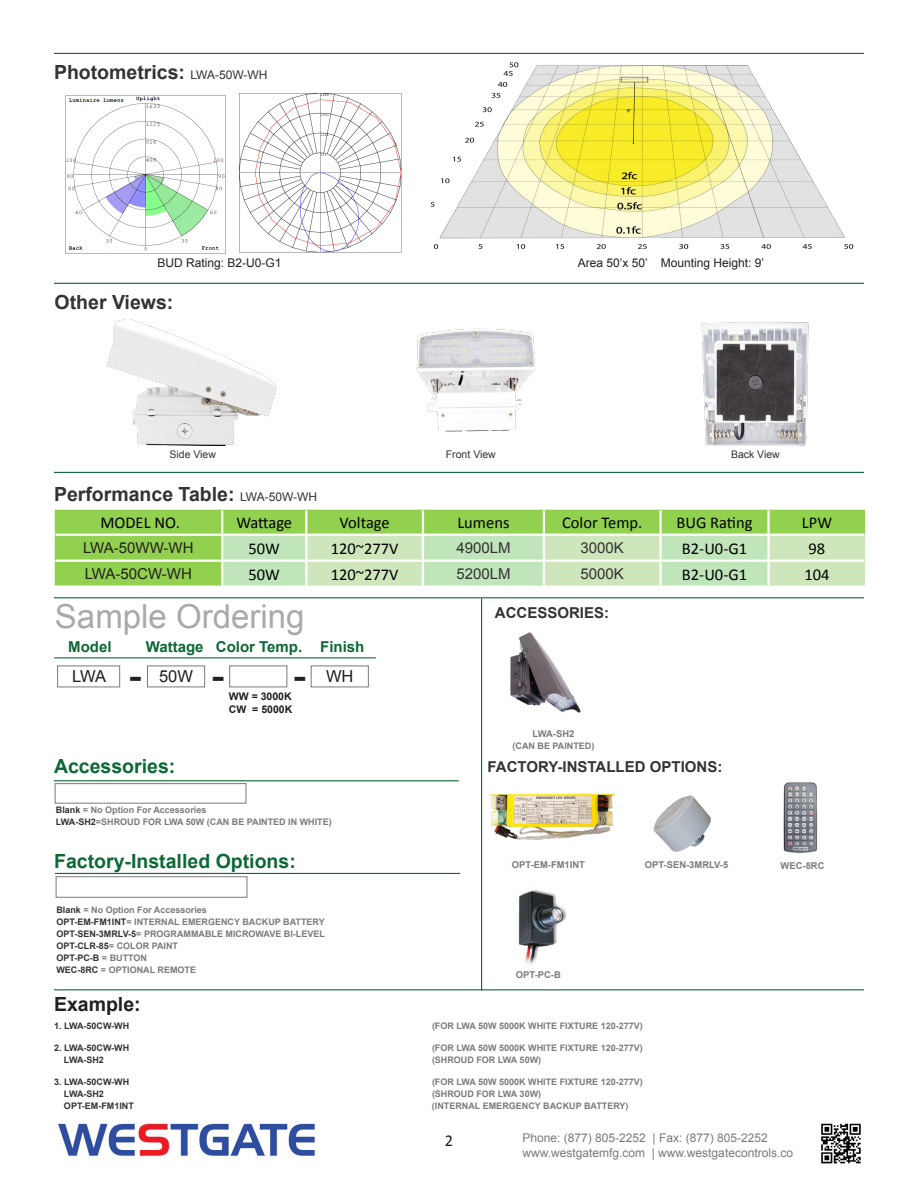
<style>
.page{position:relative;width:918px;height:1188px;background:#fff}
.page>*{position:absolute;margin:0;border:0;box-sizing:border-box;transform-origin:0 0}
.t1{font:33px "Arial";color:#a8a9ad}
.t2{font:700 28.5px "Verdana";color:#231f20}
.t3{font:700 19.5px "Arial";color:#333}
.t4{font:700 19.5px "Arial";color:#0d6736}
.t5{font:700 19.5px "Arial";color:#231f20}
.t6{font:16.5px "Calibri";color:#000}
.t7{font:16.5px "Arial";color:#231f20}
.t8{font:16.5px "Calibri";color:#231f20}
.t9{font:700 15px "Arial";color:#333}
.t10{font:700 15px "Arial";color:#0d6736}
.t11{font:15px "Arial";color:#231f20}
.t12{font:15px "Arial";color:#323332}
.t13{font:12px "Arial";color:#787a7d}
.t14{font:12px "Arial";color:#231f20}
.t15{font:10.5px "Arial";color:#333}
.t16{font:700 10.5px "Arial";color:#231f20}
.CONTENT_TEXT10{font:700 9.45px "Arial";color:#7a7b7e}
.t17{font:700 9px "Arial";color:#7a7b7e}
.t18{font:700 9px "Arial";color:#7b7b7e}
.t19{font:700 9px "Arial";color:#323332}
.t20{font:700 9px "Arial";color:#333}
.s1{font-weight:400;font-size:12px}
.s2{color:#323332}
.s3{color:#7a7b7e}
</style>
<div class="page">
<hr style="left:54px;top:472px;width:810px;height:1px;background:#0d6736">
<hr style="left:54px;top:53px;width:810px;height:1px;background:#0d6736">
<hr style="left:54px;top:283px;width:810px;height:1px;background:#0d6736">
<div style="left:55px;top:510px;width:810px;height:76px;background:#92d050"></div>
<svg style="left:223px;top:535px;width:642px;height:51px;background:#c8e5bc"></svg>
<hr style="left:221px;top:510px;width:2px;height:24px;background:#fff">
<hr style="left:305px;top:510px;width:2px;height:24px;background:#fff">
<hr style="left:422px;top:510px;width:2px;height:24px;background:#fff">
<hr style="left:543px;top:510px;width:2px;height:24px;background:#fff">
<hr style="left:659px;top:510px;width:3px;height:24px;background:#fff">
<hr style="left:767px;top:510px;width:3px;height:24px;background:#fff">
<hr style="left:221px;top:536px;width:2px;height:24px;background:#fff">
<hr style="left:305px;top:536px;width:2px;height:24px;background:#fff">
<hr style="left:422px;top:536px;width:2px;height:24px;background:#fff">
<hr style="left:543px;top:536px;width:2px;height:24px;background:#fff">
<hr style="left:659px;top:536px;width:3px;height:24px;background:#fff">
<hr style="left:767px;top:536px;width:3px;height:24px;background:#fff">
<hr style="left:221px;top:562px;width:2px;height:24px;background:#fff">
<hr style="left:305px;top:562px;width:2px;height:24px;background:#fff">
<hr style="left:422px;top:562px;width:2px;height:24px;background:#fff">
<hr style="left:543px;top:562px;width:2px;height:24px;background:#fff">
<hr style="left:659px;top:562px;width:3px;height:24px;background:#fff">
<hr style="left:767px;top:562px;width:3px;height:24px;background:#fff">
<hr style="left:56px;top:534px;width:166px;height:2px;background:#fff">
<hr style="left:222px;top:534px;width:84px;height:2px;background:#fff">
<hr style="left:306px;top:534px;width:117px;height:2px;background:#fff">
<hr style="left:423px;top:534px;width:121px;height:2px;background:#fff">
<hr style="left:544px;top:534px;width:117px;height:2px;background:#fff">
<hr style="left:661px;top:534px;width:108px;height:2px;background:#fff">
<hr style="left:769px;top:534px;width:95px;height:2px;background:#fff">
<hr style="left:56px;top:560px;width:166px;height:2px;background:#fff">
<hr style="left:222px;top:560px;width:84px;height:2px;background:#fff">
<hr style="left:306px;top:560px;width:117px;height:2px;background:#fff">
<hr style="left:423px;top:560px;width:121px;height:2px;background:#fff">
<hr style="left:544px;top:560px;width:117px;height:2px;background:#fff">
<hr style="left:661px;top:560px;width:108px;height:2px;background:#fff">
<hr style="left:769px;top:560px;width:95px;height:2px;background:#fff">
<hr style="left:54px;top:597px;width:810px;height:1px;background:#0d6736">
<hr style="left:54px;top:989px;width:810px;height:1px;background:#0d6736">
<img style="left:65px;top:95px;width:161px;height:159px">
<img style="left:239px;top:93px;width:163px;height:160px">
<img style="left:430px;top:62px;width:424px;height:188px">
<img style="left:58px;top:1123px;width:257px;height:34px">
<img style="left:821px;top:1123px;width:40px;height:41px">
<div style="left:55px;top:783px;width:191px;height:21px;background:#fff;border:1px solid #787a7d"></div>
<hr style="left:54px;top:780px;width:405px;height:1px;background:#0d6736">
<hr style="left:481px;top:598px;width:1px;height:392px;background:#0d6736">
<div style="left:57px;top:666px;width:63px;height:21px;border:1px solid #787a7d"></div>
<div style="left:147px;top:666px;width:58px;height:21px;border:1px solid #787a7d"></div>
<div style="left:229px;top:666px;width:58px;height:21px;background:#fff;border:1px solid #787a7d"></div>
<hr style="left:54px;top:657px;width:322px;height:1px;background:#0d6736">
<img style="left:518px;top:889px;width:49px;height:76px">
<img style="left:510px;top:632px;width:71px;height:81px">
<div style="left:311px;top:666px;width:58px;height:21px;border:1px solid #787a7d"></div>
<img style="left:653px;top:795px;width:58px;height:57px">
<img style="left:783px;top:782px;width:35px;height:71px">
<hr style="left:55px;top:873px;width:405px;height:1px;background:#0d6736">
<div style="left:56px;top:876px;width:191px;height:22px;background:#fff;border:1px solid #787a7d"></div>
<img style="left:489px;top:793px;width:126px;height:47px">
<img style="left:106px;top:320px;width:170px;height:125px">
<img style="left:416px;top:328px;width:119px;height:104px">
<img style="left:701px;top:322px;width:108px;height:123px">
<p class="t3" style="left:54px;top:60px;width:215px">Photometrics: <span class="s1">LWA-50W-WH</span></p>
<p class="t14" style="left:157px;top:255px;width:126px">BUD Rating: B2-U0-G1</p>
<p class="t14" style="left:578px;top:255px;width:188px">Area 50’x 50’ Mounting Height: 9’</p>
<p class="t3" style="left:55px;top:289px;width:120px">Other Views:</p>
<p class="t15" style="left:170px;top:448px;width:48px">Side View</p>
<p class="t15" style="left:446px;top:448px;width:51px">Front View</p>
<p class="t15" style="left:731px;top:448px;width:50px">Back View</p>
<p class="t3" style="left:54px;top:481px;width:265px">Performance Table: <span class="s1">LWA-50W-WH</span></p>
<p class="t6" style="left:100px;top:512px;width:81px">MODEL NO.</p>
<p class="t6" style="left:236px;top:512px;width:57px">Wattage</p>
<p class="t6" style="left:340px;top:512px;width:52px">Voltage</p>
<p class="t6" style="left:457px;top:512px;width:54px">Lumens</p>
<p class="t6" style="left:562px;top:512px;width:82px">Color Temp.</p>
<p class="t6" style="left:677px;top:512px;width:78px">BUG Rating</p>
<p class="t6" style="left:802px;top:512px;width:32px">LPW</p>
<p class="t11" style="left:83px;top:538px;width:112px">LWA-50WW-WH</p>
<p class="t6" style="left:249px;top:538px;width:33px">50W</p>
<p class="t6" style="left:331px;top:538px;width:69px">120~277V</p>
<p class="t12" style="left:456px;top:538px;width:56px">4900LM</p>
<p class="t12" style="left:581px;top:538px;width:45px">3000K</p>
<p class="t6" style="left:682px;top:538px;width:67px">B2-U0-G1</p>
<p class="t6" style="left:809px;top:538px;width:18px">98</p>
<p class="t11" style="left:85px;top:564px;width:109px">LWA-50CW-WH</p>
<p class="t6" style="left:249px;top:564px;width:33px">50W</p>
<p class="t6" style="left:331px;top:564px;width:69px">120~277V</p>
<p class="t12" style="left:456px;top:564px;width:56px">5200LM</p>
<p class="t12" style="left:581px;top:564px;width:45px">5000K</p>
<p class="t6" style="left:682px;top:564px;width:67px">B2-U0-G1</p>
<p class="t6" style="left:804px;top:564px;width:27px">104</p>
<p class="t1" style="left:55px;top:595px;width:251px">Sample Ordering</p>
<p class="t7" style="left:72px;top:666px;width:35px">LWA</p>
<p class="t7" style="left:159px;top:666px;width:35px">50W</p>
<p class="t10" style="left:68px;top:636px;width:45px">Model</p>
<p class="t10" style="left:146px;top:636px;width:59px">Wattage</p>
<p class="t10" style="left:216px;top:636px;width:88px">Color Temp.</p>
<p class="t2" style="left:129px;top:659px;width:15px">-</p>
<p class="t2" style="left:212px;top:659px;width:15px">-</p>
<p class="t16" style="left:229px;top:689px;width:64px">WW = 3000K</p>
<p class="t16" style="left:229px;top:702px;width:65px">CW = 5000K</p>
<p class="t10" style="left:320px;top:636px;width:46px">Finish</p>
<p class="t2" style="left:293px;top:659px;width:15px">-</p>
<p class="t7" style="left:326px;top:666px;width:29px">WH</p>
<p class="t4" style="left:54px;top:754px;width:123px">Accessories:</p>
<p class="t17" style="left:56px;top:804px;width:152px"><span class="s2">Blank</span> = No Option For Accessories</p>
<p class="t17" style="left:56px;top:816px;width:277px"><span class="s2">LWA-SH2</span>=SHROUD FOR LWA 50W (CAN BE PAINTED IN WHITE)</p>
<p class="t9" style="left:495px;top:603px;width:116px">ACCESSORIES:</p>
<p class="CONTENT_TEXT10" style="left:533px;top:728px;width:43px">LWA-SH2</p>
<p class="t17" style="left:513px;top:740px;width:83px">(CAN BE PAINTED)</p>
<p class="t9" style="left:488px;top:757px;width:236px">FACTORY-INSTALLED OPTIONS:</p>
<p class="t4" style="left:54px;top:848px;width:243px">Factory-Installed Options:</p>
<p class="CONTENT_TEXT10" style="left:781px;top:859px;width:45px">WEC-8RC</p>
<p class="t17" style="left:56px;top:903px;width:152px"><span class="s2">Blank</span> = No Option For Accessories</p>
<p class="t17" style="left:56px;top:915px;width:270px"><span class="s2">OPT-EM-FM1INT</span>= INTERNAL EMERGENCY BACKUP BATTERY</p>
<p class="t17" style="left:56px;top:927px;width:270px"><span class="s2">OPT-SEN-3MRLV-5</span>= PROGRAMMABLE MICROWAVE BI-LEVEL</p>
<p class="t17" style="left:56px;top:939px;width:123px"><span class="s2">OPT-CLR-85</span>= COLOR PAINT</p>
<p class="t19" style="left:56px;top:951px;width:92px">OPT-PC-B <span class="s3">= BUTTON</span></p>
<p class="t17" style="left:56px;top:963px;width:141px"><span class="s2">WEC-8RC</span> = OPTIONAL REMOTE</p>
<p class="CONTENT_TEXT10" style="left:512px;top:859px;width:75px">OPT-EM-FM1INT</p>
<p class="CONTENT_TEXT10" style="left:645px;top:859px;width:85px">OPT-SEN-3MRLV-5</p>
<p class="CONTENT_TEXT10" style="left:516px;top:968px;width:46px">OPT-PC-B</p>
<p class="t5" style="left:54px;top:992px;width:88px">Example:</p>
<p class="t20" style="left:54px;top:1020px;width:77px">1. LWA-50CW-WH</p>
<p class="t18" style="left:432px;top:1020px;width:212px">(FOR LWA 50W 5000K WHITE FIXTURE 120-277V)</p>
<p class="t20" style="left:54px;top:1042px;width:77px">2. LWA-50CW-WH</p>
<p class="t18" style="left:432px;top:1042px;width:212px">(FOR LWA 50W 5000K WHITE FIXTURE 120-277V)</p>
<p class="t19" style="left:64px;top:1054px;width:42px">LWA-SH2</p>
<p class="t17" style="left:432px;top:1054px;width:111px">(SHROUD FOR LWA 50W)</p>
<p class="t20" style="left:54px;top:1076px;width:77px">3. LWA-50CW-WH</p>
<p class="t18" style="left:432px;top:1076px;width:212px">(FOR LWA 50W 5000K WHITE FIXTURE 120-277V)</p>
<p class="t19" style="left:64px;top:1088px;width:42px">LWA-SH2</p>
<p class="t17" style="left:432px;top:1088px;width:111px">(SHROUD FOR LWA 30W)</p>
<p class="t19" style="left:64px;top:1100px;width:71px">OPT-EM-FM1INT</p>
<p class="t17" style="left:432px;top:1100px;width:198px">(INTERNAL EMERGENCY BACKUP BATTERY)</p>
<p class="t8" style="left:445px;top:1130px;width:10px">2</p>
<p class="t13" style="left:522px;top:1130px;width:247px">Phone: (877) 805-2252 | Fax: (877) 805-2252</p>
<p class="t13" style="left:522px;top:1145px;width:272px">www.westgatemfg.com | www.westgatecontrols.co</p>
</div>
